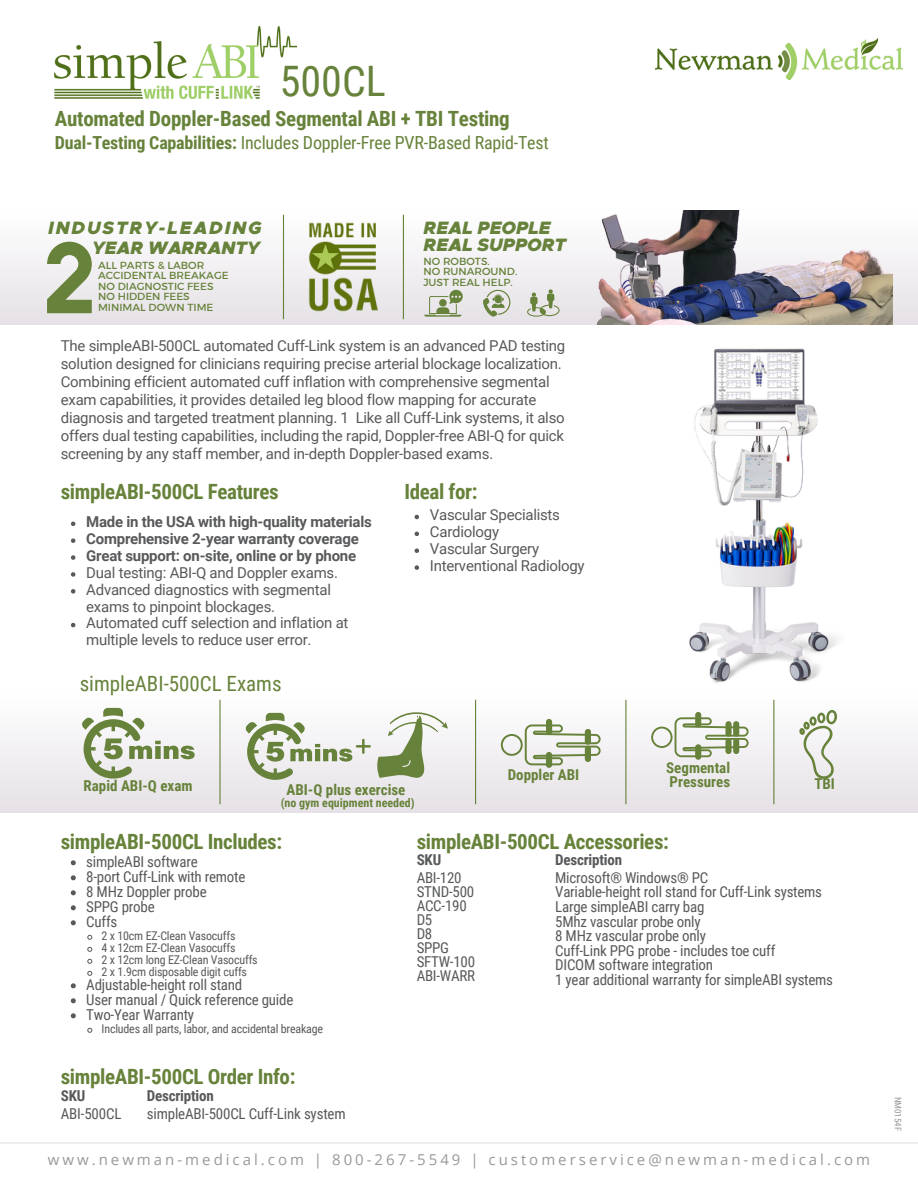
<style>
.page{position:relative;width:918px;height:1188px;background:#fff}
.page>*{position:absolute;margin:0;border:0;box-sizing:border-box;transform-origin:0 0}
.t1{font:42px "Roboto Condensed";color:#67823a}
.t2{font:700 21px "Roboto Condensed";letter-spacing:-.015em;color:#67823a}
.t3{font:21px "Roboto Condensed";color:#67823a}
.t4{font:18px "Roboto Condensed";letter-spacing:-.01em;color:#67823a}
.t5{font:italic 900 18px/16.8px "Metropolis";color:#67823a}
.t6{font:italic 900 18px "Metropolis";letter-spacing:.105em;color:#67823a}
.t7{font:15px/18px "Roboto";letter-spacing:-.015em;color:#58595b}
.t8{font:15px/14.7px "Roboto Condensed";letter-spacing:-.015em;color:#58595b}
.t9{font:700 15px "Roboto";letter-spacing:-.015em;color:#58595b}
.t10{font:15px "Open Sans";letter-spacing:.2em;color:#97999b}
.t11{font:700 15px "Roboto Condensed";color:#67823a}
.t12{font:700 15px "Roboto Condensed";letter-spacing:-.01em;color:#58595b}
.t13{font:12px "Roboto Condensed";letter-spacing:-.015em;color:#58595b}
.t14{font:700 12px "Roboto Condensed";color:#67823a}
.t15{font:10.5px "Kief Montaser Regular";color:#67823a}
.t16{font:9px "Roboto Condensed";color:#97999b}
.s1{font-weight:700}
</style>
<div class="page">
<img style="left:656px;top:38px;width:246px;height:42px">
<img style="left:55px;top:26px;width:242px;height:72px">
<div style="left:0;top:210px;width:918px;height:114px;background:linear-gradient(to bottom,#fff,#e5e1e6)"></div>
<img style="left:303px;top:218px;width:80px;height:99px">
<svg style="left:424px;top:290px;width:39px;height:27px"></svg>
<svg style="left:483px;top:290px;width:27px;height:27px"></svg>
<svg style="left:527px;top:289px;width:33px;height:27px"></svg>
<hr style="left:283px;top:215px;width:1px;height:104px;background:#67823a">
<hr style="left:403px;top:215px;width:1px;height:104px;background:#67823a">
<svg style="left:47px;top:242px;width:45px;height:71px"></svg>
<img style="left:689px;top:348px;width:149px;height:335px">
<hr style="left:0;top:1142px;width:918px;height:2px;background:#e5e1e6">
<img style="left:595px;top:210px;width:298px;height:115px">
<svg style="left:71px;top:522px;width:4px;height:4px"></svg>
<svg style="left:71px;top:538px;width:4px;height:5px"></svg>
<svg style="left:71px;top:555px;width:4px;height:5px"></svg>
<svg style="left:71px;top:572px;width:4px;height:5px"></svg>
<svg style="left:71px;top:589px;width:4px;height:5px"></svg>
<svg style="left:71px;top:623px;width:4px;height:4px"></svg>
<svg style="left:415px;top:515px;width:4px;height:4px"></svg>
<svg style="left:415px;top:532px;width:4px;height:4px"></svg>
<svg style="left:415px;top:548px;width:4px;height:5px"></svg>
<svg style="left:415px;top:565px;width:4px;height:5px"></svg>
<svg style="left:71px;top:860px;width:5px;height:5px"></svg>
<svg style="left:71px;top:875px;width:5px;height:5px"></svg>
<svg style="left:71px;top:890px;width:5px;height:5px"></svg>
<svg style="left:71px;top:905px;width:5px;height:5px"></svg>
<svg style="left:71px;top:920px;width:5px;height:5px"></svg>
<svg style="left:87px;top:934px;width:6px;height:42px"></svg>
<svg style="left:71px;top:983px;width:5px;height:5px"></svg>
<svg style="left:71px;top:998px;width:5px;height:5px"></svg>
<svg style="left:71px;top:1013px;width:5px;height:5px"></svg>
<svg style="left:87px;top:1027px;width:6px;height:6px"></svg>
<div style="left:0;top:692px;width:918px;height:120px;background:linear-gradient(to bottom,#fefefe,#e5e2e6)"></div>
<svg style="left:82px;top:708px;width:113px;height:71px"></svg>
<svg style="left:501px;top:719px;width:100px;height:49px"></svg>
<svg style="left:651px;top:706px;width:98px;height:54px"></svg>
<svg style="left:799px;top:710px;width:38px;height:69px"></svg>
<svg style="left:245px;top:694px;width:205px;height:86px"></svg>
<hr style="left:219px;top:700px;width:2px;height:104px;background:#67823a">
<hr style="left:475px;top:700px;width:1px;height:104px;background:#67823a">
<hr style="left:625px;top:700px;width:1px;height:104px;background:#67823a">
<hr style="left:773px;top:700px;width:1px;height:104px;background:#67823a">
<p class="t1" style="left:280px;top:57px;width:107px">500CL</p>
<p class="t2" style="left:55px;top:107px;width:457px">Automated Doppler-Based Segmental ABI + TBI Testing</p>
<h1 class="t4" style="left:55px;top:132px;width:495px"><span class="s1">Dual-Testing Capabilities:</span> Includes Doppler-Free PVR-Based Rapid-Test</h1>
<h2 class="t6" style="left:48px;top:220px;width:215px">INDUSTRY-LEADING</h2>
<h5 class="t15" style="left:98px;top:259px;width:108px">ALL PARTS &amp; LABOR</h5>
<h4 class="t15" style="left:98px;top:269px;width:132px">ACCIDENTAL BREAKAGE</h4>
<h4 class="t15" style="left:98px;top:280px;width:117px">NO DIAGNOSTIC FEES</h4>
<p class="t15" style="left:98px;top:290px;width:93px">NO HIDDEN FEES</p>
<p class="t15" style="left:98px;top:301px;width:117px">MINIMAL DOWN TIME</p>
<p class="t5" style="left:92px;top:240px;width:169px">YEAR WARRANTY</p>
<p class="t5" style="left:423px;top:220px;width:144px">REAL PEOPLE<br>REAL SUPPORT</p>
<p class="t15" style="left:423px;top:255px;width:68px">NO ROBOTS.</p>
<p class="t15" style="left:423px;top:265px;width:95px">NO RUNAROUND.</p>
<p class="t15" style="left:423px;top:276px;width:91px">JUST REAL HELP.</p>
<p class="t7" style="left:61px;top:337px;width:506px">The simpleABI-500CL automated Cuff-Link system is an advanced PAD testing solution designed for clinicians requiring precise arterial blockage localization.<br>Combining efficient automated cuff inflation with comprehensive segmental exam capabilities, it provides detailed leg blood flow mapping for accurate diagnosis and targeted treatment planning. 1 Like all Cuff-Link systems, it also offers dual testing capabilities, including the rapid, Doppler-free ABI-Q for quick screening by any staff member, and in-depth Doppler-based exams.</p>
<p class="t2" style="left:61px;top:480px;width:219px">simpleABI-500CL Features</p>
<h4 class="t9" style="left:86px;top:513px;width:287px">Made in the USA with high-quality materials</h4>
<p class="t9" style="left:86px;top:530px;width:274px">Comprehensive 2-year warranty coverage</p>
<p class="t9" style="left:86px;top:547px;width:271px">Great support: on-site, online or by phone</p>
<p class="t7" style="left:86px;top:564px;width:253px">Dual testing: ABI-Q and Doppler exams.</p>
<p class="t7" style="left:86px;top:581px;width:246px;line-height:16.8px">Advanced diagnostics with segmental exams to pinpoint blockages.</p>
<p class="t7" style="left:86px;top:615px;width:264px;line-height:16.8px">Automated cuff selection and inflation at multiple levels to reduce user error.</p>
<h2 class="t2" style="left:404px;top:480px;width:75px">Ideal for:</h2>
<p class="t7" style="left:430px;top:506px;width:132px">Vascular Specialists</p>
<p class="t7" style="left:430px;top:523px;width:71px">Cardiology</p>
<p class="t7" style="left:430px;top:540px;width:111px">Vascular Surgery</p>
<p class="t7" style="left:430px;top:557px;width:156px">Interventional Radiology</p>
<p class="t3" style="left:80px;top:672px;width:203px">simpleABI-500CL Exams</p>
<p class="t11" style="left:84px;top:777px;width:110px">Rapid ABI-Q exam</p>
<p class="t11" style="left:287px;top:781px;width:120px">ABI-Q plus exercise</p>
<p class="t14" style="left:281px;top:795px;width:135px">(no gym equipment needed)</p>
<p class="t11" style="left:508px;top:766px;width:73px">Doppler ABI</p>
<p class="t11" style="left:666px;top:759px;width:65px">Segmental</p>
<p class="t11" style="left:670px;top:773px;width:62px">Pressures</p>
<p class="t11" style="left:814px;top:775px;width:22px">TBI</p>
<p class="t2" style="left:61px;top:829px;width:223px">simpleABI-500CL Includes:</p>
<p class="t8" style="left:86px;top:855px;width:113px">simpleABI software</p>
<p class="t8" style="left:86px;top:870px;width:161px">8-port Cuff-Link with remote</p>
<p class="t8" style="left:86px;top:885px;width:122px">8 MHz Doppler probe</p>
<p class="t8" style="left:86px;top:900px;width:70px">SPPG probe</p>
<h3 class="t8" style="left:86px;top:915px;width:33px">Cuffs</h3>
<p class="t13" style="left:102px;top:929px;width:135px">2 x 10cm EZ-Clean Vasocuffs</p>
<p class="t13" style="left:102px;top:941px;width:135px">4 x 12cm EZ-Clean Vasocuffs</p>
<p class="t13" style="left:102px;top:953px;width:158px">2 x 12cm long EZ-Clean Vasocuffs</p>
<p class="t13" style="left:102px;top:965px;width:147px">2 x 1.9cm disposable digit cuffs</p>
<p class="t8" style="left:86px;top:978px;width:157px">Adjustable-height roll stand</p>
<p class="t8" style="left:86px;top:993px;width:209px">User manual / Quick reference guide</p>
<p class="t8" style="left:86px;top:1008px;width:109px">Two-Year Warranty</p>
<p class="t13" style="left:102px;top:1022px;width:223px">Includes all parts, labor, and accidental breakage</p>
<p class="t2" style="left:61px;top:1064px;width:236px">simpleABI-500CL Order Info:</p>
<p class="t12" style="left:61px;top:1087px;width:26px">SKU</p>
<p class="t12" style="left:147px;top:1087px;width:68px">Description</p>
<p class="t8" style="left:61px;top:1106px;width:62px">ABI-500CL</p>
<p class="t8" style="left:147px;top:1107px;width:200px">simpleABI-500CL Cuff-Link system</p>
<p class="t2" style="left:417px;top:829px;width:254px">simpleABI-500CL Accessories:</p>
<p class="t8" style="left:417px;top:871px;width:47px">ABI-120</p>
<p class="t8" style="left:417px;top:885px;width:59px">STND-500</p>
<p class="t8" style="left:417px;top:899px;width:52px">ACC-190</p>
<p class="t8" style="left:417px;top:913px;width:17px">D5</p>
<p class="t8" style="left:417px;top:927px;width:17px">D8</p>
<p class="t8" style="left:417px;top:941px;width:34px">SPPG</p>
<p class="t8" style="left:417px;top:955px;width:60px">SFTW-100</p>
<p class="t8" style="left:417px;top:969px;width:60px">ABI-WARR</p>
<p class="t12" style="left:417px;top:851px;width:26px">SKU</p>
<p class="t12" style="left:555px;top:851px;width:68px">Description</p>
<p class="t8" style="left:555px;top:870px;width:155px">Microsoft® Windows® PC</p>
<p class="t8" style="left:555px;top:885px;width:268px">Variable-height roll stand for Cuff-Link systems<br>Large simpleABI carry bag</p>
<h6 class="t8" style="left:555px;top:914px;width:147px">5Mhz vascular probe only</h6>
<h2 class="t8" style="left:555px;top:929px;width:152px">8 MHz vascular probe only</h2>
<p class="t8" style="left:555px;top:943px;width:222px">Cuff-Link PPG probe - includes toe cuff</p>
<p class="t8" style="left:555px;top:958px;width:159px">DICOM software integration</p>
<p class="t8" style="left:555px;top:973px;width:279px">1 year additional warranty for simpleABI systems</p>
<h2 class="t10" style="left:48px;top:1149px;width:824px">www.newman-medical.com | 800-267-5549 | customerservice@newman-medical.com</h2>
<h2 class="t16" style="left:903px;top:1097px;width:36px;rotate:90deg">NM0154F</h2>
</div>
